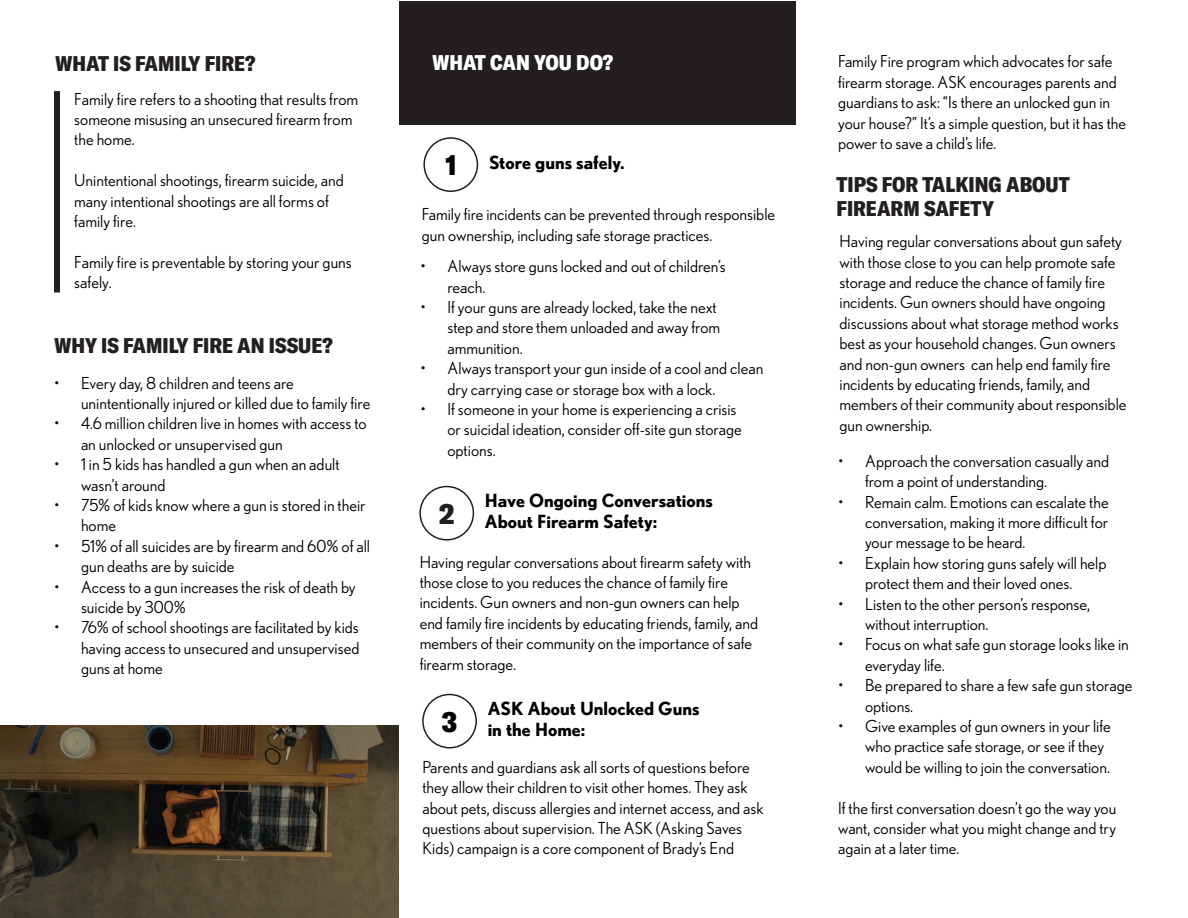
<style>
.page{position:relative;width:1188px;height:918px;background:#fff}
.page>*{position:absolute;margin:0;border:0;box-sizing:border-box;transform-origin:0 0}
.Bullet_Points{font:900 condensed 28.5px "GT America";color:#000}
.Bullet_Points-2{font:900 condensed 28.5px "GT America";color:#231f20}
.Bullet_Points-3{font:900 condensed 21px/24px "GT America";color:#231f20}
.Bullet_Points-4{font:900 condensed 21px "GT America";color:#fff}
.Bullet_Points-5{font:700 18px/20.4px "Nobel";color:#000}
.Bullet_Points-6{font:16.5px/20.4px "Nobel";color:#000}
</style>
<div class="page">
<div style="left:54px;top:91px;width:6px;height:202px;background:#231f20"></div>
<div style="left:399px;top:1px;width:397px;height:123px;background:#231f20"></div>
<div style="left:423px;top:137px;width:55px;height:55px;border:2px solid #231f20;border-radius:50%"></div>
<div style="left:419px;top:486px;width:55px;height:55px;border:2px solid #231f20;border-radius:50%"></div>
<div style="left:422px;top:694px;width:55px;height:54px;border:2px solid #231f20;border-radius:50%"></div>
<img style="left:0;top:725px;width:399px;height:193px">
<p class="Bullet_Points-3" style="left:55px;top:51px;width:202px">WHAT IS FAMILY FIRE?</p>
<p class="Bullet_Points-6" style="left:74px;top:88px;width:286px">Family fire refers to a shooting that results from someone misusing an unsecured firearm from the home.</p>
<p class="Bullet_Points-6" style="left:74px;top:170px;width:271px">Unintentional shootings, firearm suicide, and many intentional shootings are all forms of family fire.</p>
<p class="Bullet_Points-6" style="left:74px;top:251px;width:279px">Family fire is preventable by storing your guns safely.</p>
<p class="Bullet_Points-3" style="left:54px;top:333px;width:280px">WHY IS FAMILY FIRE AN ISSUE?</p>
<p class="Bullet_Points-6" style="left:81px;top:372px;width:291px;text-indent:-27px">• Every day, 8 children and teens are unintentionally injured or killed due to family fire</p>
<p class="Bullet_Points-6" style="left:81px;top:413px;width:287px;text-indent:-27px">• 4.6 million children live in homes with access to an unlocked or unsupervised gun</p>
<p class="Bullet_Points-6" style="left:81px;top:454px;width:260px;text-indent:-27px">• 1 in 5 kids has handled a gun when an adult wasn’t around</p>
<p class="Bullet_Points-6" style="left:81px;top:495px;width:286px;text-indent:-27px">• 75% of kids know where a gun is stored in their home</p>
<p class="Bullet_Points-6" style="left:81px;top:536px;width:291px;text-indent:-27px">• 51% of all suicides are by firearm and 60% of all gun deaths are by suicide</p>
<p class="Bullet_Points-6" style="left:81px;top:576px;width:276px;text-indent:-27px">• Access to a gun increases the risk of death by suicide by 300%</p>
<p class="Bullet_Points-6" style="left:81px;top:617px;width:280px;text-align:justify;text-indent:-27px">• 76% of school shootings are facilitated by kids having access to unsecured and unsupervised guns at home</p>
<p class="Bullet_Points-4" style="left:432px;top:50px;width:183px">WHAT CAN YOU DO?</p>
<p class="Bullet_Points" style="left:446px;top:147px;width:13px">1</p>
<p class="Bullet_Points-6" style="left:422px;top:204px;width:355px">Family fire incidents can be prevented through responsible gun ownership, including safe storage practices.</p>
<p class="Bullet_Points-5" style="left:489px;top:152px;width:137px">Store guns safely.</p>
<p class="Bullet_Points-6" style="left:447px;top:256px;width:280px;text-indent:-27px">• Always store guns locked and out of children’s reach.</p>
<p class="Bullet_Points-6" style="left:447px;top:297px;width:274px;text-indent:-27px">• If your guns are already locked, take the next step and store them unloaded and away from ammunition.</p>
<p class="Bullet_Points-6" style="left:447px;top:358px;width:317px;text-indent:-27px">• Always transport your gun inside of a cool and clean dry carrying case or storage box with a lock.</p>
<p class="Bullet_Points-6" style="left:447px;top:399px;width:296px;text-indent:-27px">• If someone in your home is experiencing a crisis or suicidal ideation, consider off-site gun storage options.</p>
<p class="Bullet_Points-2" style="left:439px;top:496px;width:17px">2</p>
<p class="Bullet_Points-5" style="left:485px;top:491px;width:229px">Have Ongoing Conversations<br>About Firearm Safety:</p>
<p class="Bullet_Points-6" style="left:420px;top:551px;width:340px">Having regular conversations about firearm safety with those close to you reduces the chance of family fire incidents. Gun owners and non-gun owners can help end family fire incidents by educating friends, family, and members of their community on the importance of safe firearm storage.</p>
<p class="Bullet_Points-5" style="left:488px;top:698px;width:213px">ASK About Unlocked Guns in the Home:</p>
<p class="Bullet_Points-6" style="left:422px;top:757px;width:343px">Parents and guardians ask all sorts of questions before they allow their children to visit other homes. They ask about pets, discuss allergies and internet access, and ask questions about supervision. The ASK (Asking Saves Kids) campaign is a core component of Brady’s End</p>
<p class="Bullet_Points" style="left:442px;top:704px;width:17px">3</p>
<p class="Bullet_Points-6" style="left:838px;top:51px;width:290px">Family Fire program which advocates for safe firearm storage. ASK encourages parents and guardians to ask: “Is there an unlocked gun in your house?” It’s a simple question, but it has the power to save a child’s life.</p>
<p class="Bullet_Points-3" style="left:837px;top:172px;width:235px">TIPS FOR TALKING ABOUT<br>FIREARM SAFETY</p>
<p class="Bullet_Points-6" style="left:840px;top:231px;width:288px">Having regular conversations about gun safety with those close to you can help promote safe storage and reduce the chance of family fire incidents. Gun owners should have ongoing discussions about what storage method works best as your household changes. Gun owners and non-gun owners can help end family fire incidents by educating friends, family, and members of their community about responsible gun ownership.</p>
<p class="Bullet_Points-6" style="left:865px;top:450px;width:246px;text-indent:-27px">• Approach the conversation casually and from a point of understanding.</p>
<p class="Bullet_Points-6" style="left:865px;top:491px;width:245px;text-align:justify;text-indent:-27px">• Remain calm. Emotions can escalate the conversation, making it more difficult for your message to be heard.</p>
<p class="Bullet_Points-6" style="left:838px;top:552px;width:270px;text-align:center">• Explain how storing guns safely will help protect them and their loved ones.</p>
<p class="Bullet_Points-6" style="left:865px;top:593px;width:227px;text-indent:-27px">• Listen to the other person’s response, without interruption.</p>
<p class="Bullet_Points-6" style="left:865px;top:634px;width:265px;text-indent:-27px">• Focus on what safe gun storage looks like in everyday life.</p>
<p class="Bullet_Points-6" style="left:865px;top:675px;width:269px;text-indent:-27px">• Be prepared to share a few safe gun storage options.</p>
<p class="Bullet_Points-6" style="left:865px;top:716px;width:247px;text-indent:-27px">• Give examples of gun owners in your life who practice safe storage, or see if they would be willing to join the conversation.</p>
<p class="Bullet_Points-6" style="left:838px;top:797px;width:280px;text-align:justify">If the first conversation doesn’t go the way you want, consider what you might change and try again at a later time.</p>
</div>
